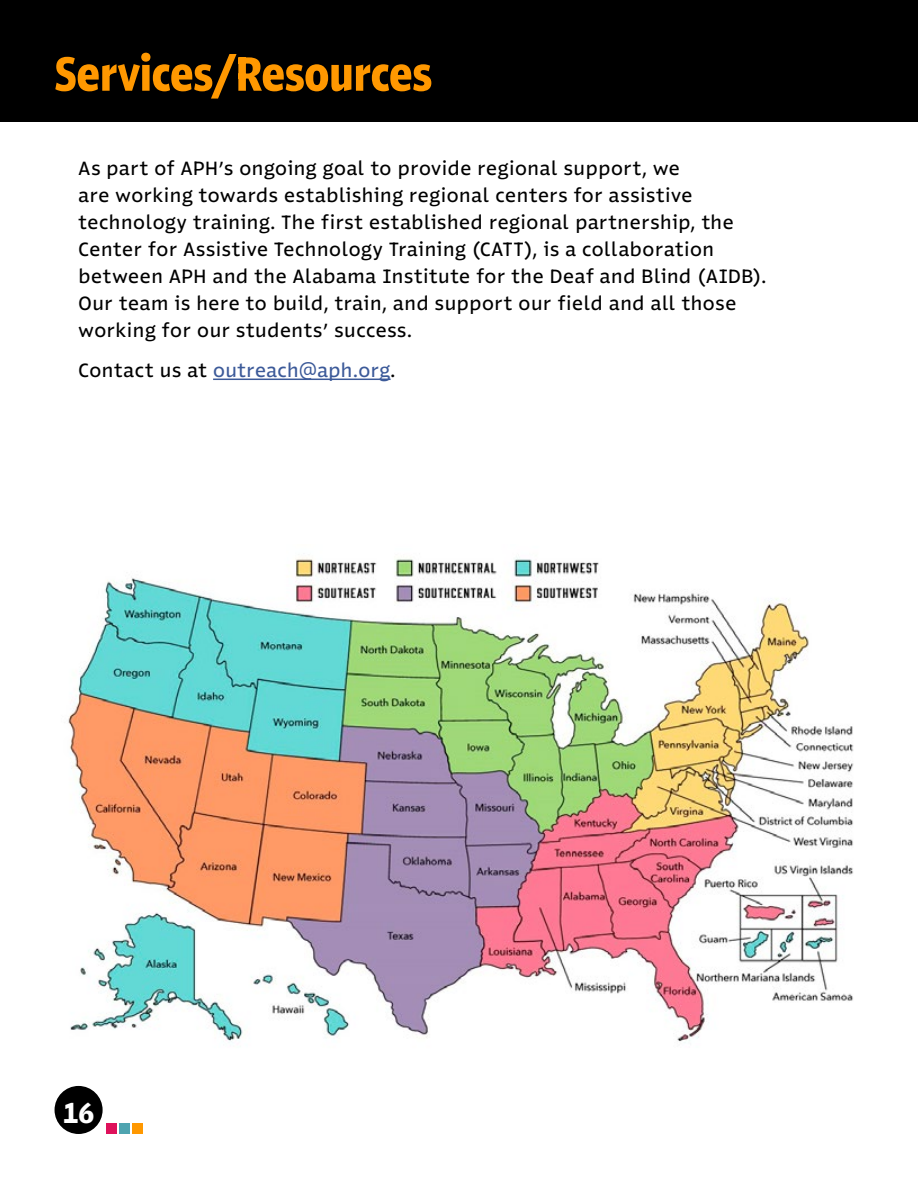
<style>
.page{position:relative;width:918px;height:1188px;background:#fff}
.page>*{position:absolute;margin:0;border:0;box-sizing:border-box;transform-origin:0 0}
.t1{font:52.5px "Lsqsmq APH Variable Beta 2";letter-spacing:-.005em;color:#ff9800}
.t2{font:31.5px "Yqjqcq APH Variable Beta 2";color:#fff}
.t3{font:21px/27px "Rcmbxk APH Variable Beta 2";letter-spacing:.03em;color:#000}
.t4{font:21px "Rcmbxk APH Variable Beta 2";letter-spacing:.025em;color:#3c5a99}
.s1{color:#000}
</style>
<div class="page">
<div style="left:55px;top:1086px;width:48px;height:48px;background:#000;border-radius:50%"></div>
<div style="left:106px;top:1123px;width:11px;height:11px;background:#de115b"></div>
<div style="left:119px;top:1123px;width:11px;height:11px;background:#4fa4b0"></div>
<div style="left:132px;top:1123px;width:11px;height:11px;background:#ff9800"></div>
<div style="left:0;top:0;width:918px;height:122px;background:#000"></div>
<hr style="left:213px;top:379px;width:178px;height:1px;background:#3c5a99">
<img style="left:68px;top:558px;width:786px;height:485px">
<h1 class="t1" style="left:55px;top:46px;width:379px">Services/Resources</h1>
<p class="t3" style="left:79px;top:154px;width:689px">As part of APH’s ongoing goal to provide regional support, we<br>are working towards establishing regional centers for assistive technology training. The first established regional partnership, the Center for Assistive Technology Training (CATT), is a collaboration between APH and the Alabama Institute for the Deaf and Blind (AIDB).<br>Our team is here to build, train, and support our field and all those working for our students’ success.</p>
<p class="t4" style="left:79px;top:359px;width:318px"><span class="s1">Contact us at</span> outreach@aph.org<span class="s1">.</span></p>
<h2 class="t2" style="left:63px;top:1096px;width:33px">16</h2>
</div>
